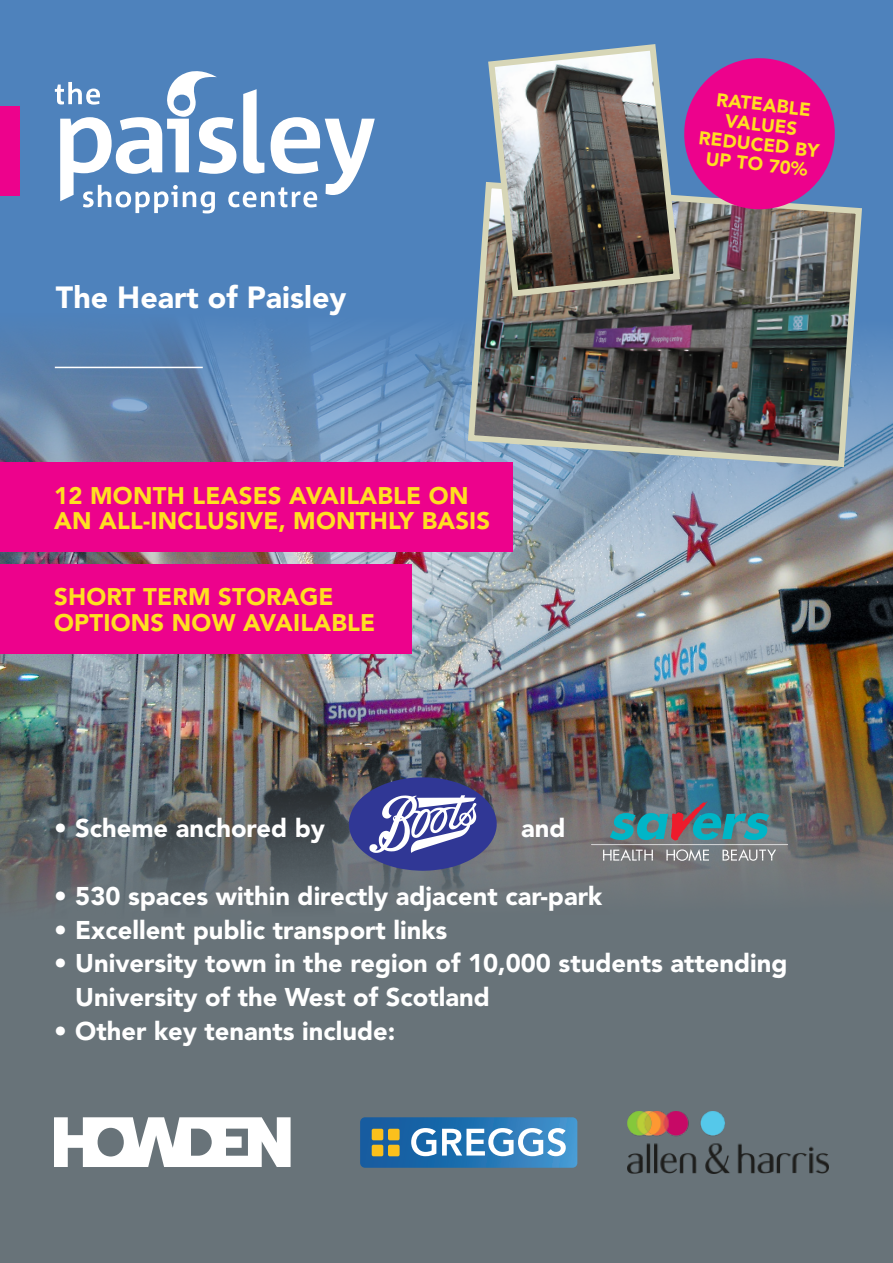
<style>
.page{position:relative;width:893px;height:1263px;background:#fff}
.page>*{position:absolute;margin:0;border:0;box-sizing:border-box;transform-origin:0 0}
.t1{font:900 30.45px "Avenir LT Std";color:#fff}
.t2{font:900 25.5px/33.9px "Avenir LT Std";color:#fff}
.t3{font:900 23.85px/25.5px "Avenir LT Std";letter-spacing:.01em;color:#ffdf21}
.t4{font:900 18.45px/20px "Avenir LT Std";color:#ffdf21;text-align:center}
</style>
<div class="page">
<svg style="left:0;top:0;width:893px;height:511px;background:#5a87b9"></svg>
<img style="left:0;top:511px;width:893px;height:752px">
<div style="left:0;top:107px;width:19px;height:89px;background:#ed028c"></div>
<svg style="left:55px;top:69px;width:320px;height:144px"></svg>
<hr style="left:55px;top:367px;width:148px;height:1px;background:#fff">
<div style="left:0;top:462px;width:512px;height:90px;background:#ed028c"></div>
<div style="left:0;top:564px;width:411px;height:90px;background:#ed028c"></div>
<svg style="left:349px;top:777px;width:148px;height:94px;background:#61659e"></svg>
<svg style="left:591px;top:801px;width:197px;height:60px;background:#658289"></svg>
<img style="left:465px;top:179px;width:400px;height:291px">
<img style="left:485px;top:41px;width:198px;height:259px">
<svg style="left:360px;top:1117px;width:217px;height:51px;background:#568fb8"></svg>
<img style="left:627px;top:1112px;width:202px;height:62px">
<svg style="left:680px;top:54px;width:159px;height:159px;background:#c32997"></svg>
<svg style="left:54px;top:1117px;width:237px;height:50px"></svg>
<p class="t1" style="left:56px;top:279px;width:292px">The Heart of Paisley</p>
<p class="t3" style="left:54px;top:482px;width:438px">12 MONTH LEASES AVAILABLE ON<br>AN ALL-INCLUSIVE, MONTHLY BASIS</p>
<p class="t3" style="left:54px;top:584px;width:323px">SHORT TERM STORAGE<br>OPTIONS NOW AVAILABLE</p>
<p class="t2" style="left:54px;top:811px;width:272px">• Scheme anchored by</p>
<p class="t2" style="left:521px;top:811px;width:46px">and</p>
<p class="t4" style="left:705px;top:87px;width:122px;rotate:7deg">RATEABLE<br>VALUES<br>REDUCED BY<br>UP TO 70%</p>
<p class="t2" style="left:54px;top:879px;width:550px">• 530 spaces within directly adjacent car-park</p>
<p class="t2" style="left:54px;top:913px;width:395px">• Excellent public transport links</p>
<p class="t2" style="left:75px;top:946px;width:714px;text-indent:-21px">• University town in the region of 10,000 students attending<br>University of the West of Scotland</p>
<p class="t2" style="left:54px;top:1014px;width:343px">• Other key tenants include:</p>
</div>
